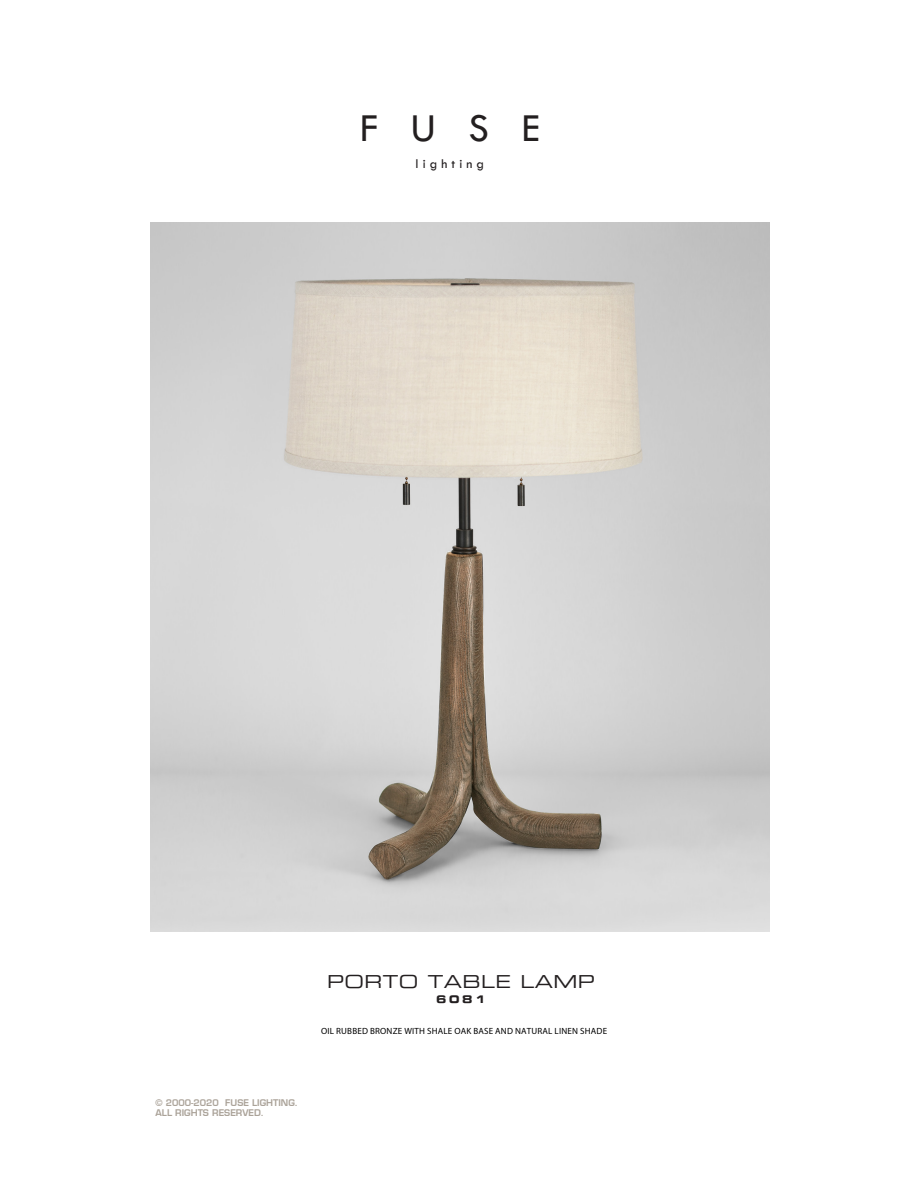
<style>
.page{position:relative;width:918px;height:1188px;background:#fff}
.page>*{position:absolute;margin:0;border:0;box-sizing:border-box;transform-origin:0 0}
.t1{font:41.1px "Tw Cen";color:#231f20}
.Product{font:18px "Eurostile LT Extended Two";letter-spacing:.025em;color:#231f20}
.t2{font:13.65px "Tw Cen";letter-spacing:.3em;color:#231f20}
.Number{font:10.5px "Eurostile LT Bold Extended Two";color:#231f20}
.Front_Caption{font:9px "Myriad Pro";letter-spacing:.02em;color:#000}
.t3{font:600 9px/10.8px "Eurostile LT";color:#aba399}
</style>
<div class="page">
<img style="left:150px;top:223px;width:620px;height:708px">
<h1 class="t1" style="left:360px;top:103px;width:181px">FUSE</h1>
<h3 class="t2" style="left:416px;top:155px;width:70px">lighting</h3>
<p class="Product" style="left:327px;top:969px;width:269px">PORTO TABLE LAMP</p>
<p class="Number" style="left:436px;top:991px;width:51px">6081</p>
<p class="Front_Caption" style="left:321px;top:1026px;width:287px">OIL RUBBED BRONZE WITH SHALE OAK BASE AND NATURAL LINEN SHADE</p>
<p class="t3" style="left:156px;top:1097px;width:144px">© 2000-2020 FUSE LIGHTING.<br>ALL RIGHTS RESERVED.</p>
</div>
